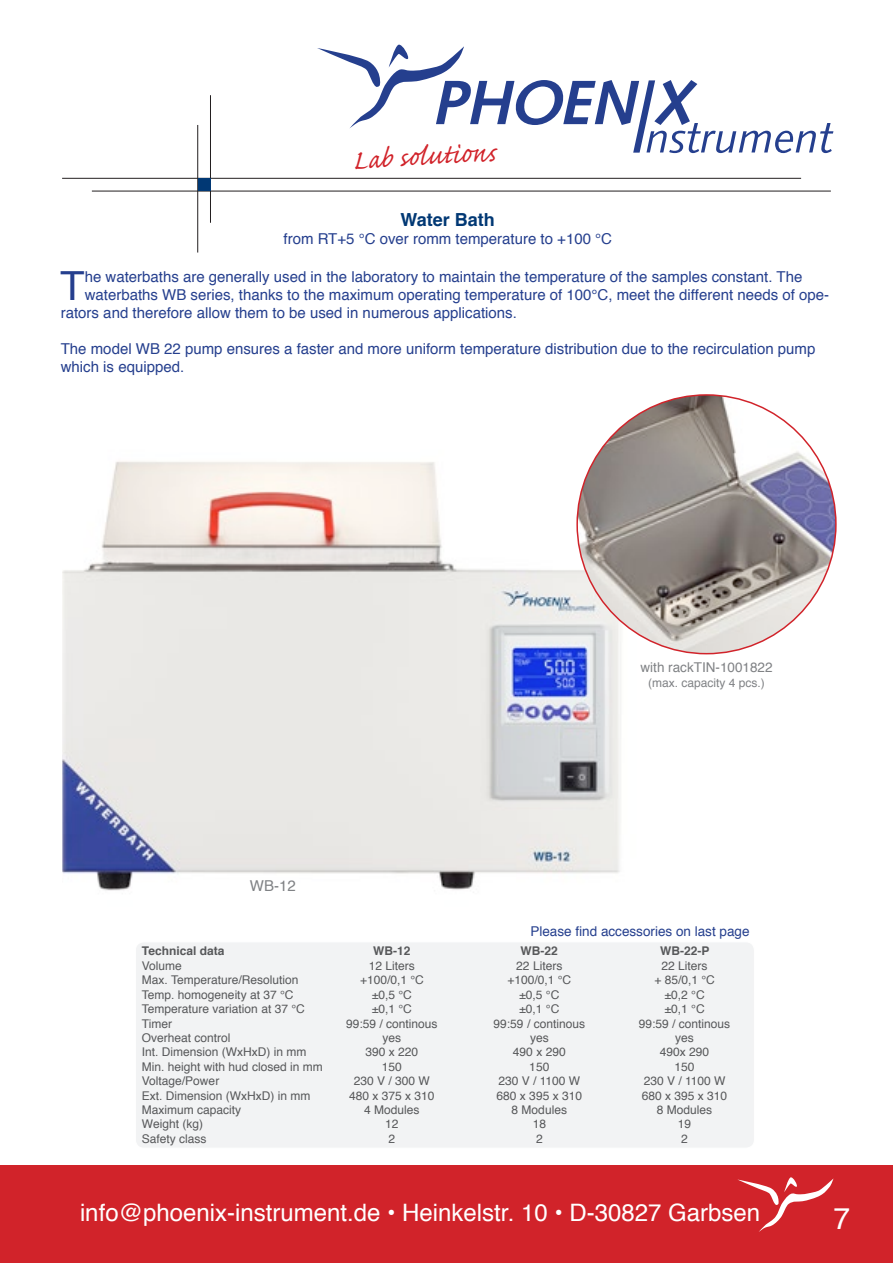
<style>
.page{position:relative;width:893px;height:1263px;background:#fff}
.page>*{position:absolute;margin:0;border:0;box-sizing:border-box;transform-origin:0 0}
.t1{font:40.05px "Helvetica";color:#253f8e}
.t2{font:34.5px "Caflisch Script Pro";color:#d1232a}
.t3{font:30px "Helvetica";color:#fff}
.t4{font:24px "Helvetica";color:#fff}
.t5{font:700 18px "Helvetica";color:#013874}
.t6{font:15px/18px "Helvetica";color:#253f8e}
.t7{font:15px "Helvetica";color:#808285}
.t8{font:13.5px "Helvetica";color:#253f8e}
.t9{font:13.5px "Helvetica";color:#808285}
.t10{font:12px/14.4px "Helvetica";color:#57585a;text-align:center}
.t11{font:700 12px "Helvetica";color:#57585a}
.t12{font:12px "Helvetica";color:#808285}
</style>
<div class="page">
<div style="left:0;top:1165px;width:893px;height:98px;background:#d1232a"></div>
<svg style="left:737px;top:1177px;width:96px;height:55px"></svg>
<hr style="left:62px;top:178px;width:739px;height:1px;background:#231f20">
<hr style="left:92px;top:191px;width:739px;height:1px;background:#231f20">
<hr style="left:210px;top:95px;width:1px;height:128px;background:#231f20">
<hr style="left:197px;top:125px;width:1px;height:128px;background:#231f20">
<div style="left:198px;top:179px;width:12px;height:12px;background:#013874"></div>
<svg style="left:317px;top:44px;width:516px;height:109px"></svg>
<div style="left:135px;top:942px;width:619px;height:206px;background:#f2f3f4;border-radius:9px"></div>
<div style="left:135px;top:941px;width:620px;height:207px;border:1px solid #fff;border-radius:9px"></div>
<img style="left:62px;top:402px;width:708px;height:489px">
<img style="left:577px;top:395px;width:259px;height:259px;border-radius:129px">
<h2 class="t2" style="left:352px;top:142px;width:145px;rotate:-3deg">Lab solutions</h2>
<h3 class="t5" style="left:401px;top:205px;width:96px">Water Bath</h3>
<p class="t6" style="left:283px;top:230px;width:330px">from RT+5 °C over romm temperature to +100 °C</p>
<h1 class="t1" style="left:60px;top:255px;width:26px">T</h1>
<p class="t6" style="left:85px;top:268px;width:719px">he waterbaths are generally used in the laboratory to maintain the temperature of the samples constant. The</p>
<p class="t6" style="left:85px;top:286px;width:746px">waterbaths WB series, thanks to the maximum operating temperature of 100°C, meet the different needs of ope-</p>
<p class="t6" style="left:61px;top:304px;width:458px">rators and therefore allow them to be used in numerous applications.</p>
<p class="t6" style="left:61px;top:340px;width:756px">The model WB 22 pump ensures a faster and more uniform temperature distribution due to the recirculation pump which is equipped.</p>
<p class="t9" style="left:640px;top:657px;width:134px">with rackTIN-1001822</p>
<p class="t12" style="left:648px;top:673px;width:118px">(max. capacity 4 pcs.)</p>
<p class="t7" style="left:250px;top:874px;width:47px">WB-12</p>
<p class="t11" style="left:142px;top:941px;width:84px">Technical data</p>
<p class="t10" style="left:142px;top:959px;width:182px;text-align:left">Volume<br>Max. Temperature/Resolution<br>Temp. homogeneity at 37 °C<br>Temperature variation at 37 °C<br>Timer<br>Overheat control<br>Int. Dimension (WxHxD) in mm<br>Min. height with hud closed in mm<br>Voltage/Power<br>Ext. Dimension (WxHxD) in mm<br>Maximum capacity<br>Weight (kg)<br>Safety class</p>
<p class="t11" style="left:373px;top:941px;width:39px">WB-12</p>
<p class="t10" style="left:346px;top:959px;width:93px">12 Liters +100/0,1 °C<br>±0,5 °C<br>±0,1 °C<br>99:59 / continous yes<br>390 x 220<br>150<br>230 V / 300 W<br>480 x 375 x 310<br>4 Modules<br>12<br>2</p>
<p class="t8" style="left:530px;top:921px;width:221px">Please find accessories on last page</p>
<p class="t11" style="left:521px;top:941px;width:39px">WB-22</p>
<p class="t10" style="left:494px;top:959px;width:93px">22 Liters +100/0,1 °C<br>±0,5 °C<br>±0,1 °C<br>99:59 / continous yes<br>490 x 290<br>150<br>230 V / 1100 W<br>680 x 395 x 310<br>8 Modules<br>18<br>2</p>
<p class="t11" style="left:660px;top:941px;width:51px">WB-22-P</p>
<p class="t10" style="left:639px;top:959px;width:93px">22 Liters<br>+ 85/0,1 °C<br>±0,2 °C<br>±0,1 °C<br>99:59 / continous yes<br>490x 290<br>150<br>230 V / 1100 W<br>680 x 395 x 310<br>8 Modules<br>19<br>2</p>
<h3 class="t4" style="left:80px;top:1194px;width:682px">info@phoenix-instrument.de • Heinkelstr. 10 • D-30827 Garbsen</h3>
<h3 class="t3" style="left:833px;top:1195px;width:18px">7</h3>
</div>
